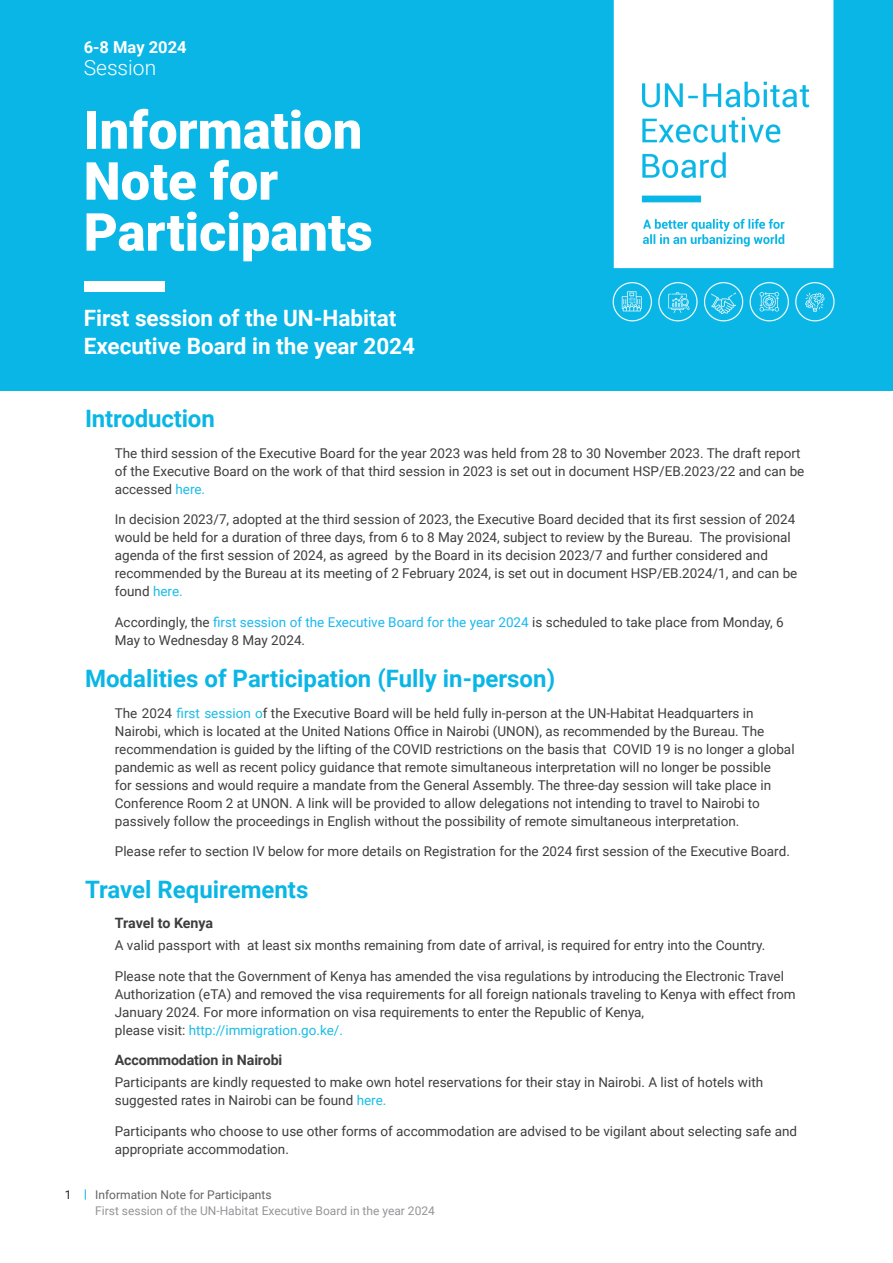
<style>
.page{position:relative;width:893px;height:1263px;background:#fff}
.page>*{position:absolute;margin:0;border:0;box-sizing:border-box;transform-origin:0 0}
.t1{font:900 52.5px/51px "Roboto";color:#fff}
.Heading_1{font:700 24px "Roboto";color:#0ab6e5}
.t2{font:700 22.5px/28.5px "Roboto";color:#fff}
.t3{font:300 21px "Roboto";color:#fff}
.t4{font:700 16.5px "Roboto";color:#fff}
.t5{font:700 15px "Roboto";color:#fff}
.Heading_2{font:700 14.25px "Roboto";letter-spacing:-.01em;color:#3e3e3f}
.Body_Text{font:13.5px/18px "Roboto";color:#3e3e3f}
.t6{font:12px "Roboto";color:#939598}
.t7{font:12px "Roboto";color:#636366}
.t8{font:12px "Roboto";color:#231f20}
.s1{color:#1abce6}
.s2{color:#1ab8f1}
</style>
<div class="page">
<img style="left:0;top:0;width:893px;height:391px">
<div style="left:84px;top:281px;width:81px;height:11px;background:#fff"></div>
<p class="t5" style="left:109px;top:29px;width:110px">Executive Board</p>
<p class="t4" style="left:84px;top:36px;width:104px">6-8 May 2024</p>
<p class="t3" style="left:84px;top:53px;width:74px">Session</p>
<p class="t1" style="left:84px;top:103px;width:291px">Information<br>Note for<br>Participants</p>
<p class="t2" style="left:84px;top:303px;width:333px">First session of the UN-Habitat<br>Executive Board in the year 2024</p>
<p class="Heading_1" style="left:85px;top:402px;width:131px">Introduction</p>
<p class="Body_Text" style="left:115px;top:443px;width:691px">The third session of the Executive Board for the year 2023 was held from 28 to 30 November 2023. The draft report of the Executive Board on the work of that third session in 2023 is set out in document HSP/EB.2023/22 and can be accessed <span class="s1">here.</span></p>
<p class="Body_Text" style="left:115px;top:510px;width:684px">In decision 2023/7, adopted at the third session of 2023, the Executive Board decided that its first session of 2024 would be held for a duration of three days, from 6 to 8 May 2024, subject to review by the Bureau. The provisional agenda of the first session of 2024, as agreed by the Board in its decision 2023/7 and further considered and recommended by the Bureau at its meeting of 2 February 2024, is set out in document HSP/EB.2024/1, and can be found <span class="s1">here.</span></p>
<p class="Body_Text" style="left:115px;top:613px;width:671px">Accordingly, the <span class="s2">first session of the Executive Board for the year 2024</span> is scheduled to take place from Monday, 6<br>May to Wednesday 8 May 2024.</p>
<p class="Heading_1" style="left:85px;top:661px;width:472px">Modalities of Participation (Fully in-person)</p>
<p class="Body_Text" style="left:115px;top:703px;width:681px">The 2024 <span class="s1">first session o</span>f the Executive Board will be held fully in-person at the UN-Habitat Headquarters in Nairobi, which is located at the United Nations Office in Nairobi (UNON), as recommended by the Bureau. The recommendation is guided by the lifting of the COVID restrictions on the basis that COVID 19 is no longer a global pandemic as well as recent policy guidance that remote simultaneous interpretation will no longer be possible<br>for sessions and would require a mandate from the General Assembly. The three-day session will take place in Conference Room 2 at UNON. A link will be provided to allow delegations not intending to travel to Nairobi to passively follow the proceedings in English without the possibility of remote simultaneous interpretation.</p>
<p class="Body_Text" style="left:115px;top:842px;width:677px">Please refer to section IV below for more details on Registration for the 2024 first session of the Executive Board.</p>
<p class="Heading_1" style="left:85px;top:872px;width:225px">Travel Requirements</p>
<p class="Heading_2" style="left:115px;top:913px;width:100px">Travel to Kenya</p>
<p class="Body_Text" style="left:115px;top:936px;width:652px">A valid passport with at least six months remaining from date of arrival, is required for entry into the Country.</p>
<p class="Body_Text" style="left:115px;top:966px;width:682px">Please note that the Government of Kenya has amended the visa regulations by introducing the Electronic Travel Authorization (eTA) and removed the visa requirements for all foreign nationals traveling to Kenya with effect from January 2024. For more information on visa requirements to enter the Republic of Kenya,<br>please visit: <span class="s1">http://immigration.go.ke/.</span></p>
<p class="Heading_2" style="left:115px;top:1049px;width:169px">Accommodation in Nairobi</p>
<p class="Body_Text" style="left:115px;top:1072px;width:650px">Participants are kindly requested to make own hotel reservations for their stay in Nairobi. A list of hotels with suggested rates in Nairobi can be found <span class="s1">here.</span></p>
<p class="Body_Text" style="left:115px;top:1121px;width:684px">Participants who choose to use other forms of accommodation are advised to be vigilant about selecting safe and appropriate accommodation.</p>
<p class="t8" style="left:65px;top:1186px;width:8px">1</p>
<p class="t7" style="left:95px;top:1186px;width:178px">Information Note for Participants</p>
<p class="t6" style="left:95px;top:1202px;width:341px">First session of the UN-Habitat Executive Board in the year 2024</p>
</div>
